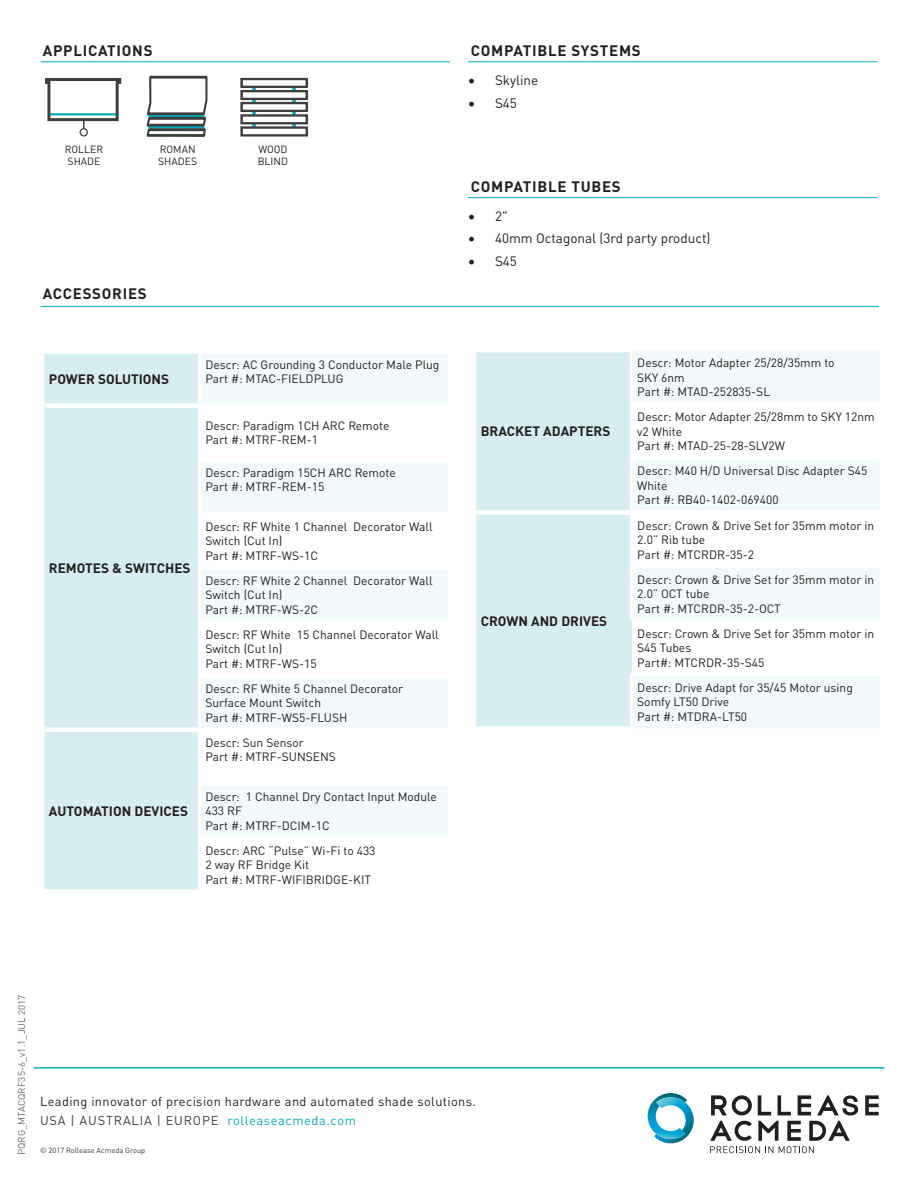
<style>
.page{position:relative;width:918px;height:1188px;background:#fff}
.page>*{position:absolute;margin:0;border:0;box-sizing:border-box;transform-origin:0 0}
.t1{font:700 15px "DINOT";letter-spacing:.05em;color:#231f20}
.t2{font:700 13.5px "DINOT";color:#231f20}
.t3{font:13.5px "DINOT";color:#231f20}
.t4{font:12.75px/19px "DINOT";letter-spacing:.03em;color:#231f20}
.t5{font:12px/14.4px "DINOT";color:#231f20}
.t6{font:10.35px/12.5px "DINOT";color:#231f20}
.t7{font:9.75px "DINOT";color:#6c6d70}
.t8{font:7.5px "DINOT";color:#3e3e3f}
.s1{font-family:"Minion Pro";font-size:18px}
.s2{color:#3e3e3f}
.s3{color:#00acbc}
</style>
<div class="page">
<svg style="left:648px;top:1093px;width:46px;height:50px"></svg>
<svg style="left:798px;top:1095px;width:13px;height:20px"></svg>
<svg style="left:758px;top:1095px;width:13px;height:20px"></svg>
<svg style="left:777px;top:1095px;width:14px;height:20px"></svg>
<svg style="left:865px;top:1095px;width:14px;height:20px"></svg>
<svg style="left:817px;top:1095px;width:41px;height:20px"></svg>
<svg style="left:711px;top:1095px;width:41px;height:20px"></svg>
<svg style="left:710px;top:1121px;width:140px;height:32px"></svg>
<hr style="left:34px;top:1067px;width:850px;height:1px;background:#00acbc">
<hr style="left:41px;top:61px;width:409px;height:1px;background:#00acbc">
<hr style="left:41px;top:306px;width:838px;height:1px;background:#00acbc">
<hr style="left:468px;top:61px;width:409px;height:1px;background:#00acbc">
<hr style="left:468px;top:197px;width:409px;height:1px;background:#00acbc">
<hr style="left:49px;top:113px;width:68px;height:2px;background:#00acbc">
<div style="left:47px;top:78px;width:72px;height:43px;border:3px solid #3e3e3f"></div>
<svg style="left:46px;top:78px;width:3px;height:6px"></svg>
<svg style="left:117px;top:78px;width:4px;height:6px"></svg>
<div style="left:80px;top:128px;width:8px;height:9px;border:1px solid #3e3e3f;border-radius:50%"></div>
<svg style="left:147px;top:76px;width:60px;height:61px"></svg>
<svg style="left:240px;top:78px;width:68px;height:59px"></svg>
<div style="left:475px;top:513px;width:156px;height:216px;background:#d6eef2"></div>
<svg style="left:631px;top:568px;width:249px;height:160px"></svg>
<hr style="left:473px;top:515px;width:3px;height:52px;background:#fff">
<hr style="left:473px;top:567px;width:3px;height:54px;background:#fff">
<hr style="left:473px;top:621px;width:3px;height:54px;background:#fff">
<hr style="left:473px;top:675px;width:3px;height:51px;background:#fff">
<div style="left:473px;top:510px;width:157px;height:5px;background:#fff"></div>
<div style="left:473px;top:726px;width:160px;height:5px;background:#fff"></div>
<hr style="left:630px;top:514px;width:3px;height:51px;background:#fff">
<hr style="left:630px;top:568px;width:3px;height:53px;background:#fff">
<hr style="left:630px;top:565px;width:253px;height:3px;background:#fff">
<hr style="left:630px;top:676px;width:3px;height:50px;background:#fff">
<hr style="left:630px;top:673px;width:253px;height:3px;background:#fff">
<div style="left:44px;top:354px;width:154px;height:535px;background:#d6eef2"></div>
<svg style="left:201px;top:354px;width:247px;height:481px;fill:#f1f9fa"></svg>
<div style="left:44px;top:403px;width:155px;height:5px;background:#fff"></div>
<div style="left:199px;top:403px;width:249px;height:5px;background:#fff"></div>
<div style="left:201px;top:457px;width:247px;height:5px;background:#fff"></div>
<div style="left:44px;top:727px;width:155px;height:5px;background:#fff"></div>
<div style="left:201px;top:511px;width:247px;height:5px;background:#fff"></div>
<div style="left:201px;top:565px;width:247px;height:5px;background:#fff"></div>
<div style="left:201px;top:619px;width:247px;height:5px;background:#fff"></div>
<div style="left:201px;top:673px;width:247px;height:5px;background:#fff"></div>
<div style="left:199px;top:727px;width:249px;height:5px;background:#fff"></div>
<div style="left:201px;top:781px;width:247px;height:5px;background:#fff"></div>
<div style="left:475px;top:350px;width:156px;height:162px;background:#d6eef2"></div>
<svg style="left:633px;top:350px;width:247px;height:160px"></svg>
<hr style="left:473px;top:352px;width:3px;height:52px;background:#fff">
<hr style="left:473px;top:404px;width:3px;height:54px;background:#fff">
<hr style="left:473px;top:458px;width:3px;height:52px;background:#fff">
<hr style="left:630px;top:352px;width:3px;height:52px;background:#fff">
<hr style="left:630px;top:404px;width:3px;height:54px;background:#fff">
<hr style="left:630px;top:458px;width:3px;height:52px;background:#fff">
<hr style="left:473px;top:348px;width:160px;height:4px;background:#fff">
<hr style="left:473px;top:510px;width:158px;height:4px;background:#fff">
<hr style="left:633px;top:402px;width:247px;height:4px;background:#fff">
<hr style="left:633px;top:456px;width:247px;height:4px;background:#fff">
<p class="t1" style="left:43px;top:40px;width:111px">APPLICATIONS</p>
<p class="t1" style="left:471px;top:40px;width:171px">COMPATIBLE SYSTEMS</p>
<p class="t6" style="left:65px;top:142px;width:40px">ROLLER</p>
<p class="t6" style="left:68px;top:155px;width:34px">SHADE</p>
<p class="t6" style="left:158px;top:142px;width:40px">ROMAN<br>SHADES</p>
<p class="t6" style="left:258px;top:142px;width:32px">WOOD<br>BLIND</p>
<p class="t1" style="left:43px;top:284px;width:106px">ACCESSORIES</p>
<p class="t2" style="left:49px;top:370px;width:122px">POWER SOLUTIONS</p>
<p class="t2" style="left:49px;top:559px;width:143px">REMOTES &amp; SWITCHES</p>
<p class="t2" style="left:49px;top:802px;width:141px">AUTOMATION DEVICES</p>
<p class="t5" style="left:205px;top:357px;width:236px">Descr: AC Grounding 3 Conductor Male Plug</p>
<p class="t5" style="left:205px;top:371px;width:140px">Part #: MTAC-FIELDPLUG</p>
<p class="t5" style="left:205px;top:418px;width:186px">Descr: Paradigm 1CH ARC Remote</p>
<p class="t5" style="left:205px;top:433px;width:114px">Part #: MTRF-REM-1</p>
<p class="t5" style="left:205px;top:465px;width:192px">Descr: Paradigm 15CH ARC Remote</p>
<p class="t5" style="left:205px;top:479px;width:120px">Part #: MTRF-REM-15</p>
<p class="t5" style="left:205px;top:519px;width:229px">Descr: RF White 1 Channel Decorator Wall<br>Switch (Cut In)</p>
<p class="t5" style="left:205px;top:548px;width:114px">Part #: MTRF-WS-1C</p>
<p class="t5" style="left:205px;top:573px;width:229px">Descr: RF White 2 Channel Decorator Wall<br>Switch (Cut In)</p>
<p class="t5" style="left:205px;top:602px;width:114px">Part #: MTRF-WS-2C</p>
<p class="t5" style="left:205px;top:627px;width:235px">Descr: RF White 15 Channel Decorator Wall<br>Switch (Cut In)</p>
<p class="t5" style="left:205px;top:656px;width:113px">Part #: MTRF-WS-15</p>
<p class="t5" style="left:205px;top:681px;width:199px">Descr: RF White 5 Channel Decorator</p>
<p class="t5" style="left:205px;top:695px;width:117px">Surface Mount Switch</p>
<p class="t5" style="left:205px;top:710px;width:144px">Part #: MTRF-WS5-FLUSH</p>
<p class="t5" style="left:205px;top:735px;width:100px">Descr: Sun Sensor</p>
<p class="t5" style="left:205px;top:749px;width:132px">Part #: MTRF-SUNSENS</p>
<p class="t5" style="left:205px;top:789px;width:233px">Descr: 1 Channel Dry Contact Input Module<br>433 RF</p>
<p class="t5" style="left:205px;top:818px;width:126px">Part #: MTRF-DCIM-1C</p>
<p class="t5" style="left:205px;top:843px;width:172px">Descr: ARC “Pulse” Wi-Fi to 433</p>
<p class="t5" style="left:205px;top:857px;width:105px">2 way RF Bridge Kit</p>
<p class="t5" style="left:205px;top:872px;width:167px">Part #: MTRF-WIFIBRIDGE-KIT</p>
<p class="t3" style="left:468px;top:72px;width:72px"><span class="s1">•</span> Skyline</p>
<p class="t3" style="left:468px;top:94px;width:51px"><span class="s1">•</span> S45</p>
<p class="t1" style="left:471px;top:176px;width:151px">COMPATIBLE TUBES</p>
<p class="t3" style="left:468px;top:208px;width:41px"><span class="s1">•</span> 2"</p>
<p class="t3" style="left:468px;top:230px;width:244px"><span class="s1">•</span> 40mm Octagonal (3rd party product)</p>
<p class="t3" style="left:468px;top:253px;width:51px"><span class="s1">•</span> S45</p>
<p class="t2" style="left:481px;top:423px;width:131px">BRACKET ADAPTERS</p>
<p class="t2" style="left:481px;top:612px;width:128px">CROWN AND DRIVES</p>
<p class="t5" style="left:637px;top:356px;width:199px">Descr: Motor Adapter 25/28/35mm to</p>
<p class="t5" style="left:637px;top:370px;width:49px">SKY 6nm</p>
<p class="t5" style="left:637px;top:384px;width:134px">Part #: MTAD-252835-SL</p>
<p class="t5" style="left:637px;top:410px;width:239px">Descr: Motor Adapter 25/28mm to SKY 12nm v2 White</p>
<p class="t5" style="left:637px;top:438px;width:149px">Part #: MTAD-25-28-SLV2W</p>
<p class="t5" style="left:637px;top:464px;width:232px">Descr: M40 H/D Universal Disc Adapter S45<br>White</p>
<p class="t5" style="left:637px;top:492px;width:143px">Part #: RB40-1402-069400</p>
<p class="t5" style="left:637px;top:518px;width:238px">Descr: Crown &amp; Drive Set for 35mm motor in<br>2.0” Rib tube</p>
<p class="t5" style="left:637px;top:547px;width:118px">Part #: MTCRDR-35-2</p>
<p class="t5" style="left:637px;top:572px;width:238px">Descr: Crown &amp; Drive Set for 35mm motor in<br>2.0” OCT tube</p>
<p class="t5" style="left:637px;top:601px;width:145px">Part #: MTCRDR-35-2-OCT</p>
<p class="t5" style="left:637px;top:626px;width:238px">Descr: Crown &amp; Drive Set for 35mm motor in<br>S45 Tubes</p>
<p class="t5" style="left:637px;top:655px;width:129px">Part#: MTCRDR-35-S45</p>
<p class="t5" style="left:637px;top:680px;width:217px">Descr: Drive Adapt for 35/45 Motor using</p>
<p class="t5" style="left:637px;top:694px;width:93px">Somfy LT50 Drive</p>
<p class="t5" style="left:637px;top:709px;width:111px">Part #: MTDRA-LT50</p>
<p class="t7" style="left:16px;top:1155px;width:162px;rotate:-90deg">PQRG_MTACQRF35-6_v1.1_JUL 2017</p>
<p class="t4" style="left:40px;top:1092px;width:437px">Leading innovator of precision hardware and automated shade solutions.<br><span class="s2">USA | AUSTRALIA | EUROPE</span> <span class="s3">rolleaseacmeda.com</span></p>
<p class="t8" style="left:40px;top:1146px;width:107px">© 2017 Rollease Acmeda Group</p>
</div>
